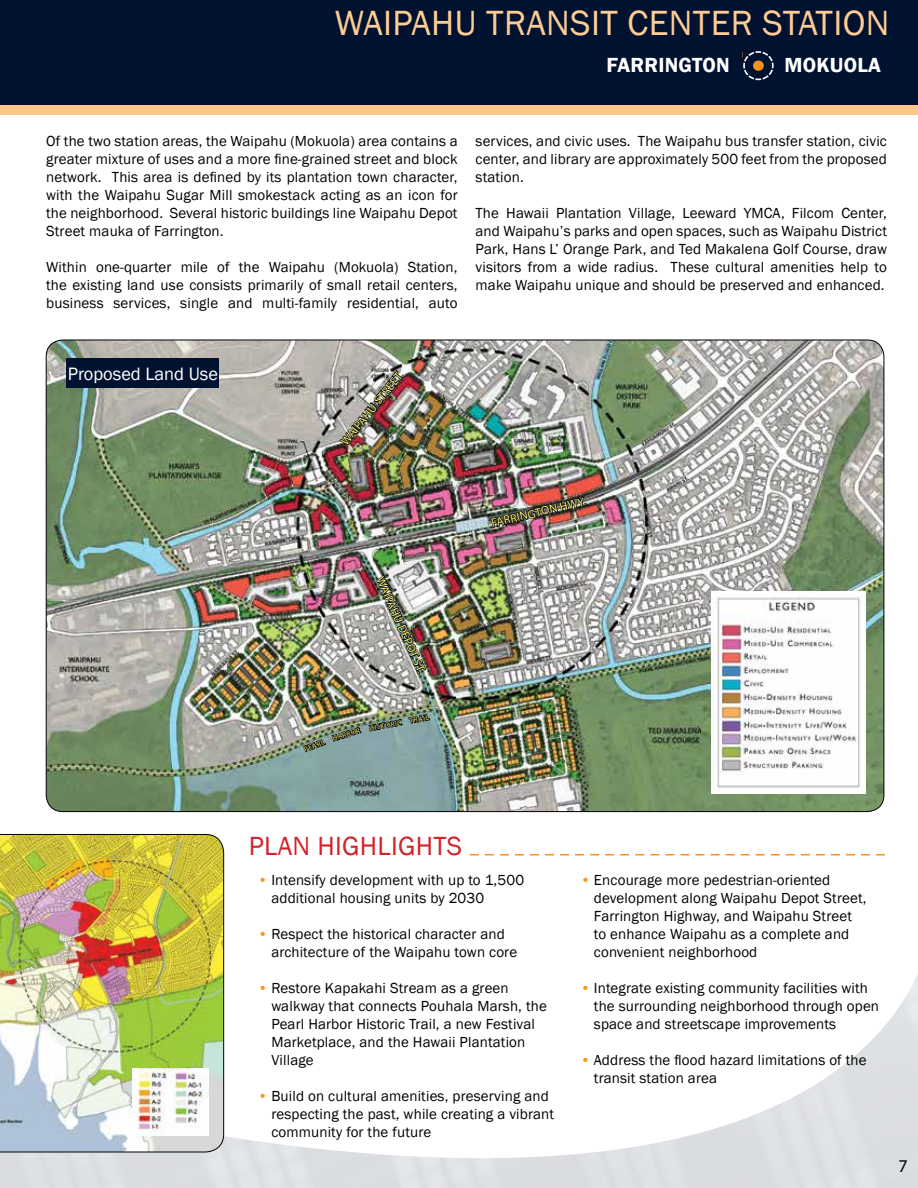
<style>
.page{position:relative;width:918px;height:1188px;background:#fff}
.page>*{position:absolute;margin:0;border:0;box-sizing:border-box;transform-origin:0 0}
.t1{font:36px "Franklin Gothic";letter-spacing:.01em;color:#fdcb94}
.t2{font:27px "Franklin Gothic";letter-spacing:.01em;color:#d2232a}
.t3{font:600 21px "Franklin Gothic";letter-spacing:.01em;color:#fff}
.t4{font:18.45px "Franklin Gothic";color:#fff}
.t5{font:18px "Myriad Pro";color:#000}
.t6{font:15px/18px "Franklin Gothic";letter-spacing:.01em;color:#000}
.t7{font:12px "Myriad Pro";color:#fff579}
.t8{font:7.5px "Myriad Pro";color:#fff579}
.s1{color:#f7941e}
</style>
<div class="page">
<svg style="left:471px;top:854px;width:413px;height:1px"></svg>
<div style="left:0;top:0;width:918px;height:106px;background:#001230"></div>
<div style="left:0;top:105px;width:918px;height:10px;background:#fdc689"></div>
<svg style="left:743px;top:51px;width:31px;height:29px"></svg>
<img style="left:0;top:834px;width:224px;height:318px">
<img style="left:132px;top:1069px;width:77px;height:66px">
<img style="left:46px;top:340px;width:838px;height:472px">
<img style="left:712px;top:591px;width:154px;height:202px">
<div style="left:66px;top:358px;width:153px;height:30px;background:#001230"></div>
<img style="left:490px;top:406px;width:97px;height:123px">
<img style="left:375px;top:574px;width:52px;height:101px">
<img style="left:302px;top:709px;width:129px;height:44px">
<img style="left:338px;top:369px;width:66px;height:77px">
<h1 class="t1" style="left:335px;top:1px;width:556px">WAIPAHU TRANSIT CENTER STATION</h1>
<h3 class="t3" style="left:606px;top:52px;width:125px">FARRINGTON</h3>
<h3 class="t3" style="left:785px;top:52px;width:98px">MOKUOLA</h3>
<p class="t6" style="left:46px;top:132px;width:413px;text-align:justify">Of the two station areas, the Waipahu (Mokuola) area contains a greater mixture of uses and a more fine-grained street and block network. This area is defined by its plantation town character, with the Waipahu Sugar Mill smokestack acting as an icon for the neighborhood. Several historic buildings line Waipahu Depot Street mauka of Farrington.</p>
<p class="t6" style="left:46px;top:258px;width:413px;text-align:justify">Within one-quarter mile of the Waipahu (Mokuola) Station, the existing land use consists primarily of small retail centers, business services, single and multi-family residential, auto</p>
<p class="t6" style="left:476px;top:132px;width:413px;text-align:justify">services, and civic uses. The Waipahu bus transfer station, civic center, and library are approximately 500 feet from the proposed station.</p>
<p class="t6" style="left:476px;top:204px;width:413px;text-align:justify">The Hawaii Plantation Village, Leeward YMCA, Filcom Center, and Waipahu’s parks and open spaces, such as Waipahu District Park, Hans L’ Orange Park, and Ted Makalena Golf Course, draw visitors from a wide radius. These cultural amenities help to make Waipahu unique and should be preserved and enhanced.</p>
<p class="t4" style="left:68px;top:362px;width:152px">Proposed Land Use</p>
<p class="t7" style="left:338px;top:439px;width:91px;rotate:-51deg">WAIPAHU STREET</p>
<p class="t7" style="left:387px;top:574px;width:106px;rotate:66deg">WAIPAHU DEPOT ST.</p>
<p class="t8" style="left:331px;top:734px;width:30px;rotate:-17deg">HARBOR</p>
<p class="t8" style="left:303px;top:745px;width:23px;rotate:-20deg">PEARL</p>
<p class="t8" style="left:409px;top:716px;width:21px;rotate:-11deg">TRAIL</p>
<p class="t8" style="left:368px;top:724px;width:34px;rotate:-11deg">HISTORIC</p>
<p class="t7" style="left:490px;top:517px;width:98px;rotate:-14deg">FARRINGTON HWY.</p>
<h2 class="t2" style="left:249px;top:829px;width:215px">PLAN HIGHLIGHTS</h2>
<p class="t6" style="left:271px;top:872px;width:254px;text-indent:-14px"><span class="s1">•</span> Intensify development with up to 1,500 additional housing units by 2030</p>
<p class="t6" style="left:271px;top:926px;width:247px;text-indent:-14px"><span class="s1">•</span> Respect the historical character and architecture of the Waipahu town core</p>
<p class="t6" style="left:271px;top:980px;width:277px;text-indent:-14px"><span class="s1">•</span> Restore Kapakahi Stream as a green walkway that connects Pouhala Marsh, the Pearl Harbor Historic Trail, a new Festival Marketplace, and the Hawaii Plantation Village</p>
<p class="t6" style="left:271px;top:1088px;width:284px;text-indent:-14px"><span class="s1">•</span> Build on cultural amenities, preserving and respecting the past, while creating a vibrant community for the future</p>
<p class="t6" style="left:594px;top:872px;width:274px;text-indent:-14px"><span class="s1">•</span> Encourage more pedestrian-oriented development along Waipahu Depot Street, Farrington Highway, and Waipahu Street to enhance Waipahu as a complete and convenient neighborhood</p>
<p class="t6" style="left:594px;top:980px;width:287px;text-indent:-14px"><span class="s1">•</span> Integrate existing community facilities with the surrounding neighborhood through open space and streetscape improvements</p>
<p class="t6" style="left:594px;top:1052px;width:274px;text-indent:-14px"><span class="s1">•</span> Address the flood hazard limitations of the transit station area</p>
<p class="t5" style="left:898px;top:1154px;width:11px">7</p>
</div>
